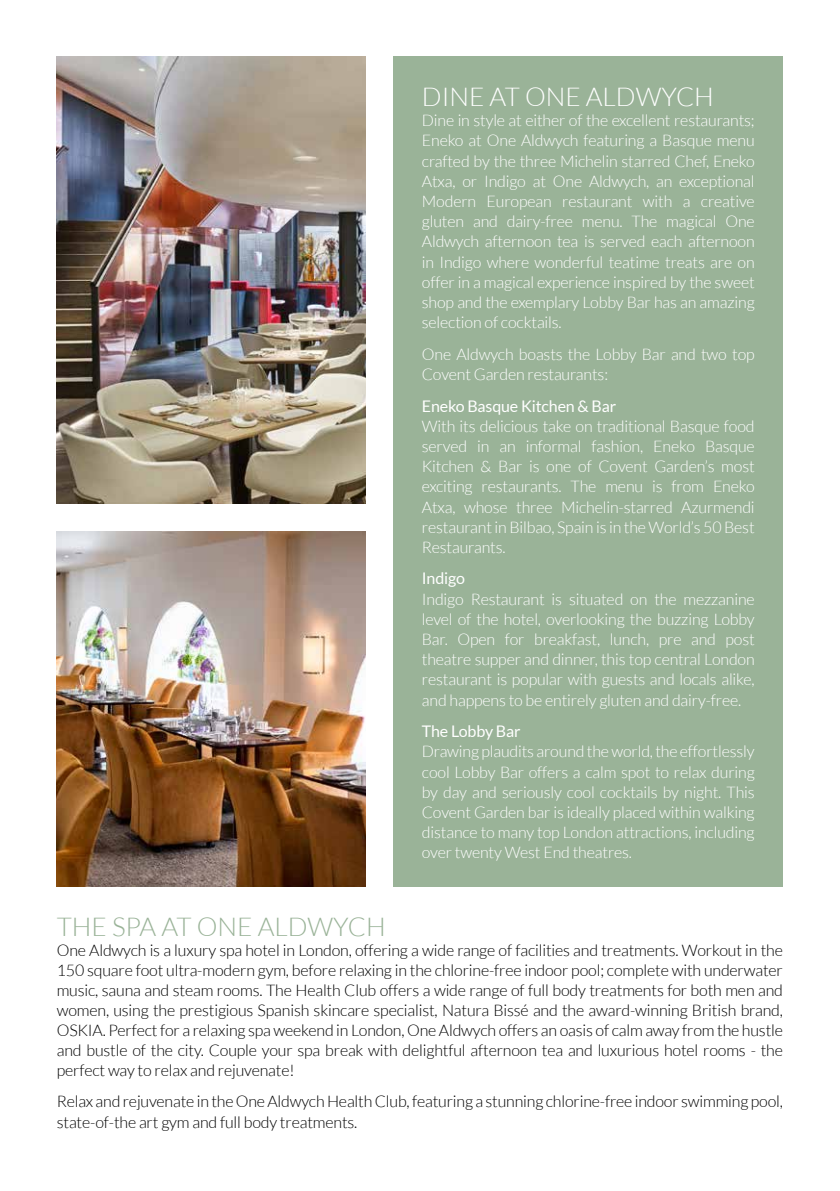
<style>
.page{position:relative;width:840px;height:1191px;background:#fff}
.page>*{position:absolute;margin:0;border:0;box-sizing:border-box;transform-origin:0 0}
.t1{font:300 26px "Lato";color:#9ab398}
.t2{font:300 26px "Lato";color:#fff}
.t3{font:300 16px/20.2px "Lato";letter-spacing:-.01em;color:#fff;text-align:justify}
.t4{font:300 16px/20px "Lato";letter-spacing:-.01em;color:#000;text-align:justify}
.t5{font:16px "Lato";letter-spacing:-.01em;color:#fff}
</style>
<div class="page">
<img style="left:57px;top:532px;width:308px;height:354px">
<img style="left:57px;top:57px;width:308px;height:446px">
<div style="left:393px;top:57px;width:389px;height:829px;background:#9ab398"></div>
<h1 class="t2" style="left:421px;top:83px;width:293px">DINE AT ONE ALDWYCH</h1>
<p class="t3" style="left:421px;top:110px;width:334px">Dine in style at either of the excellent restaurants; Eneko at One Aldwych featuring a Basque menu crafted by the three Michelin starred Chef, Eneko Atxa, or Indigo at One Aldwych, an exceptional Modern European restaurant with a creative gluten and dairy-free menu. The magical One Aldwych afternoon tea is served each afternoon in Indigo where wonderful teatime treats are on offer in a magical experience inspired by the sweet shop and the exemplary Lobby Bar has an amazing selection of cocktails.</p>
<p class="t3" style="left:421px;top:344px;width:334px">One Aldwych boasts the Lobby Bar and two top<br>Covent Garden restaurants:</p>
<p class="t5" style="left:421px;top:397px;width:196px">Eneko Basque Kitchen &amp; Bar</p>
<p class="t3" style="left:421px;top:416px;width:334px">With its delicious take on traditional Basque food served in an informal fashion, Eneko Basque Kitchen &amp; Bar is one of Covent Garden’s most exciting restaurants. The menu is from Eneko Atxa, whose three Michelin-starred Azurmendi restaurant in Bilbao, Spain is in the World’s 50 Best Restaurants.</p>
<p class="t5" style="left:421px;top:570px;width:45px">Indigo</p>
<p class="t3" style="left:421px;top:589px;width:334px">Indigo Restaurant is situated on the mezzanine level of the hotel, overlooking the buzzing Lobby Bar. Open for breakfast, lunch, pre and post theatre supper and dinner, this top central London restaurant is popular with guests and locals alike, and happens to be entirely gluten and dairy-free.</p>
<p class="t5" style="left:421px;top:722px;width:100px">The Lobby Bar</p>
<p class="t3" style="left:421px;top:741px;width:334px">Drawing plaudits around the world, the effortlessly cool Lobby Bar offers a calm spot to relax during by day and seriously cool cocktails by night. This Covent Garden bar is ideally placed within walking distance to many top London attractions, including over twenty West End theatres.</p>
<h1 class="t1" style="left:57px;top:912px;width:330px">THE SPA AT ONE ALDWYCH</h1>
<p class="t4" style="left:57px;top:940px;width:727px">One Aldwych is a luxury spa hotel in London, offering a wide range of facilities and treatments. Workout in the 150 square foot ultra-modern gym, before relaxing in the chlorine-free indoor pool; complete with underwater music, sauna and steam rooms. The Health Club offers a wide range of full body treatments for both men and women, using the prestigious Spanish skincare specialist, Natura Bissé and the award-winning British brand, OSKIA. Perfect for a relaxing spa weekend in London, One Aldwych offers an oasis of calm away from the hustle and bustle of the city. Couple your spa break with delightful afternoon tea and luxurious hotel rooms - the perfect way to relax and rejuvenate!</p>
<p class="t4" style="left:57px;top:1091px;width:727px">Relax and rejuvenate in the One Aldwych Health Club, featuring a stunning chlorine-free indoor swimming pool, state-of-the art gym and full body treatments.</p>
</div>
